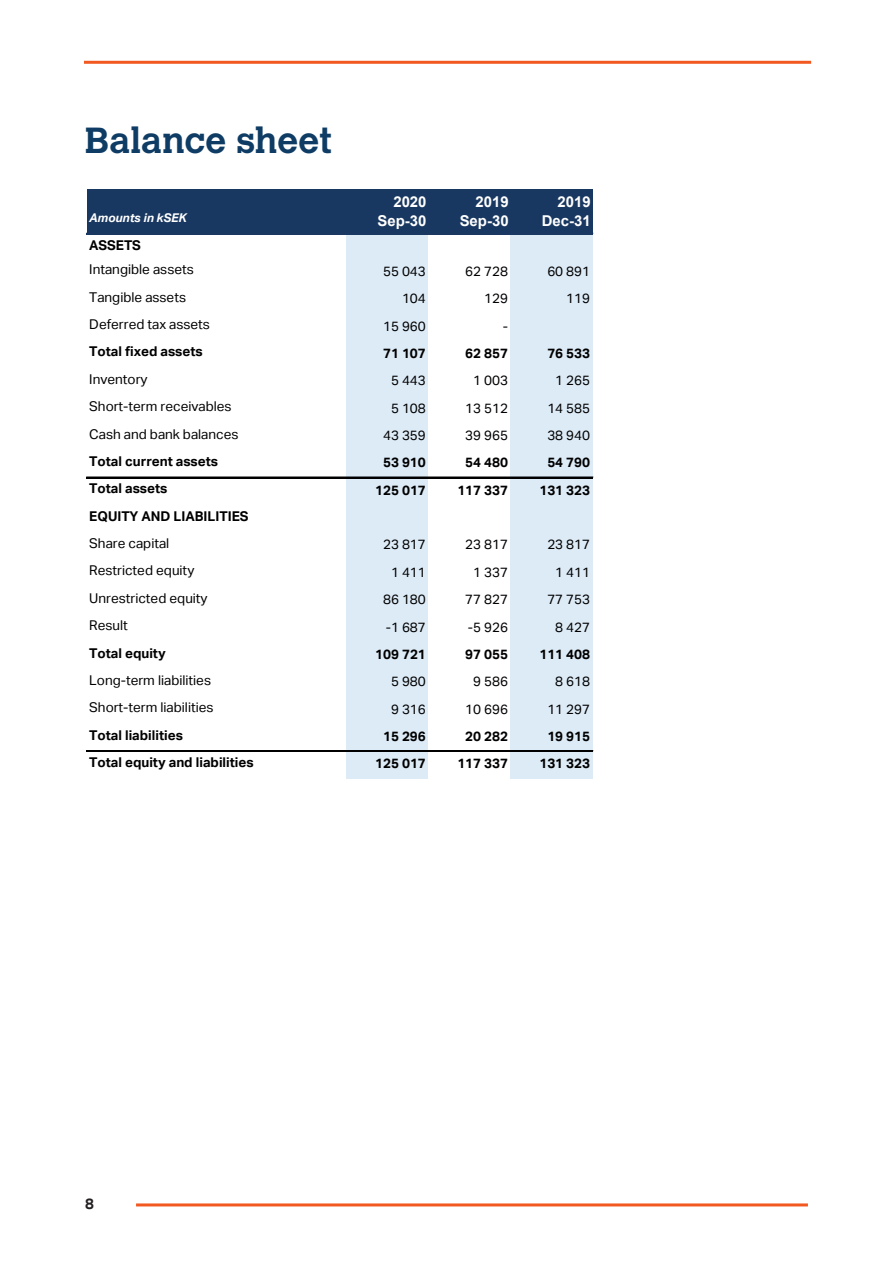
<style>
.page{position:relative;width:893px;height:1263px;background:#fff}
.page>*{position:absolute;margin:0;border:0;box-sizing:border-box;transform-origin:0 0}
.Rubrik_1{font:700 36px "Calvert MT Std";color:#0e3c64}
.t1{font:700 15px/19.2px "Arial";color:#fff;text-align:right}
.t2{font:700 15px "Aktiv Grotesk";color:#231f20}
.t3{font:13.5px/24.9px "Aktiv Grotesk";letter-spacing:-.005em;color:#000}
.t4{font:700 13.5px/27.3px "Aktiv Grotesk";letter-spacing:-.005em;color:#000}
.t5{font:italic 700 12px "Aktiv Grotesk";color:#fff}
.s1{font-weight:700}
.s2{font-weight:400}
</style>
<div class="page">
<hr style="left:84px;top:61px;width:727px;height:3px;background:#f15921">
<hr style="left:136px;top:1203px;width:672px;height:3px;background:#f15921">
<div style="left:87px;top:189px;width:506px;height:45px;background:#193861"></div>
<div style="left:346px;top:234px;width:83px;height:545px;background:#ddebf7"></div>
<div style="left:428px;top:234px;width:83px;height:545px;background:#fff"></div>
<div style="left:511px;top:234px;width:82px;height:545px;background:#ddebf7"></div>
<hr style="left:87px;top:233px;width:506px;height:2px;background:#1a3861">
<hr style="left:87px;top:477px;width:506px;height:1px;background:#000">
<hr style="left:87px;top:750px;width:506px;height:2px;background:#000">
<p class="Rubrik_1" style="left:85px;top:118px;width:248px">Balance sheet</p>
<p class="t5" style="left:89px;top:211px;width:99px">Amounts in kSEK</p>
<p class="t3" style="left:89px;top:232px;width:106px"><span class="s1">ASSETS<br></span>Intangible assets</p>
<p class="t1" style="left:378px;top:192px;width:51px">2020<br>Sep-30</p>
<p class="t1" style="left:460px;top:192px;width:51px">2019<br>Sep-30</p>
<p class="t1" style="left:542px;top:192px;width:50px">2019<br>Dec-31</p>
<p class="t3" style="left:383px;top:259px;width:44px">55 043</p>
<p class="t3" style="left:465px;top:259px;width:44px">62 728</p>
<p class="t3" style="left:547px;top:259px;width:44px">60 891</p>
<p class="t3" style="left:89px;top:285px;width:98px">Tangible assets</p>
<p class="t3" style="left:402px;top:286px;width:25px">104</p>
<p class="t3" style="left:484px;top:286px;width:25px">129</p>
<p class="t3" style="left:566px;top:286px;width:25px">119</p>
<p class="t3" style="left:89px;top:312px;width:122px">Deferred tax assets</p>
<p class="t3" style="left:383px;top:313px;width:44px">15 960</p>
<p class="t3" style="left:503px;top:313px;width:7px">-</p>
<p class="t4" style="left:89px;top:338px;width:115px">Total fixed assets</p>
<p class="t4" style="left:383px;top:340px;width:44px">71 107</p>
<p class="t4" style="left:465px;top:340px;width:44px">62 857</p>
<p class="t4" style="left:547px;top:340px;width:44px">76 533</p>
<p class="t3" style="left:89px;top:367px;width:60px">Inventory</p>
<p class="t3" style="left:391px;top:368px;width:36px">5 443</p>
<p class="t3" style="left:473px;top:368px;width:36px">1 003</p>
<p class="t3" style="left:555px;top:368px;width:36px">1 265</p>
<p class="t3" style="left:89px;top:394px;width:144px">Short-term receivables</p>
<p class="t3" style="left:391px;top:395px;width:36px">5 108</p>
<p class="t3" style="left:465px;top:395px;width:44px">13 512</p>
<p class="t3" style="left:547px;top:395px;width:44px">14 585</p>
<p class="t3" style="left:89px;top:421px;width:151px">Cash and bank balances</p>
<p class="t3" style="left:383px;top:423px;width:44px">43 359</p>
<p class="t3" style="left:465px;top:423px;width:44px">39 965</p>
<p class="t3" style="left:547px;top:423px;width:44px">38 940</p>
<p class="t4" style="left:89px;top:448px;width:130px">Total current assets</p>
<p class="t4" style="left:383px;top:449px;width:44px">53 910</p>
<p class="t4" style="left:465px;top:449px;width:44px">54 480</p>
<p class="t4" style="left:547px;top:449px;width:44px">54 790</p>
<p class="t4" style="left:89px;top:475px;width:79px">Total assets</p>
<p class="t4" style="left:375px;top:476px;width:52px">125 017</p>
<p class="t4" style="left:457px;top:476px;width:52px">117 337</p>
<p class="t4" style="left:539px;top:476px;width:52px">131 323</p>
<p class="t4" style="left:89px;top:502px;width:161px">EQUITY AND LIABILITIES<br><span class="s2">Share capital</span></p>
<p class="t3" style="left:383px;top:532px;width:44px">23 817</p>
<p class="t3" style="left:465px;top:532px;width:44px">23 817</p>
<p class="t3" style="left:547px;top:532px;width:44px">23 817</p>
<p class="t3" style="left:89px;top:558px;width:107px">Restricted equity</p>
<p class="t3" style="left:391px;top:560px;width:36px">1 411</p>
<p class="t3" style="left:473px;top:560px;width:36px">1 337</p>
<p class="t3" style="left:555px;top:560px;width:36px">1 411</p>
<p class="t3" style="left:89px;top:586px;width:120px">Unrestricted equity</p>
<p class="t3" style="left:383px;top:587px;width:44px">86 180</p>
<p class="t3" style="left:465px;top:587px;width:44px">77 827</p>
<p class="t3" style="left:547px;top:587px;width:44px">77 753</p>
<p class="t3" style="left:89px;top:613px;width:40px">Result</p>
<p class="t3" style="left:386px;top:614px;width:42px">-1 687</p>
<p class="t3" style="left:468px;top:614px;width:42px">-5 926</p>
<p class="t3" style="left:555px;top:614px;width:36px">8 427</p>
<p class="t4" style="left:89px;top:639px;width:78px">Total equity</p>
<p class="t4" style="left:375px;top:641px;width:52px">109 721</p>
<p class="t4" style="left:465px;top:641px;width:44px">97 055</p>
<p class="t4" style="left:539px;top:641px;width:52px">111 408</p>
<p class="t3" style="left:89px;top:668px;width:123px">Long-term liabilities</p>
<p class="t3" style="left:391px;top:669px;width:36px">5 980</p>
<p class="t3" style="left:473px;top:669px;width:36px">9 586</p>
<p class="t3" style="left:555px;top:669px;width:36px">8 618</p>
<p class="t3" style="left:89px;top:695px;width:126px">Short-term liabilities</p>
<p class="t3" style="left:391px;top:696px;width:36px">9 316</p>
<p class="t3" style="left:465px;top:696px;width:44px">10 696</p>
<p class="t3" style="left:547px;top:696px;width:44px">11 297</p>
<p class="t4" style="left:89px;top:721px;width:95px">Total liabilities</p>
<p class="t4" style="left:383px;top:723px;width:44px">15 296</p>
<p class="t4" style="left:465px;top:723px;width:44px">20 282</p>
<p class="t4" style="left:547px;top:723px;width:44px">19 915</p>
<p class="t4" style="left:89px;top:749px;width:166px">Total equity and liabilities</p>
<p class="t4" style="left:375px;top:750px;width:52px">125 017</p>
<p class="t4" style="left:457px;top:750px;width:52px">117 337</p>
<p class="t4" style="left:539px;top:750px;width:52px">131 323</p>
<p class="t2" style="left:85px;top:1195px;width:10px">8</p>
</div>
